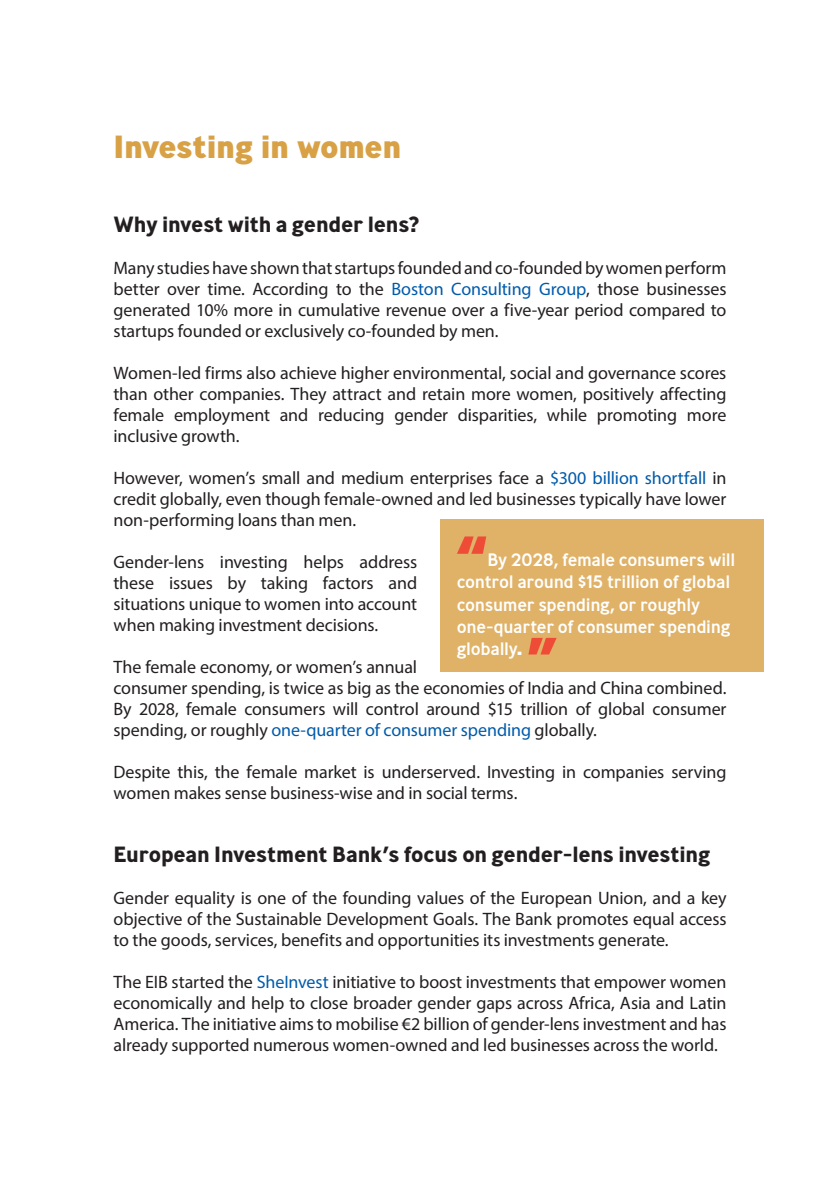
<style>
.page{position:relative;width:840px;height:1191px;background:#fff}
.page>*{position:absolute;margin:0;border:0;box-sizing:border-box;transform-origin:0 0}
.Titre{font:800 32px "Ministry";letter-spacing:-.015em;color:#d8a145}
.Sous-titre{font:700 22px "Ministry";letter-spacing:-.01em;color:#231f20}
.Texte_courrant{font:18px/21px "Myriad Pro";letter-spacing:-.005em;color:#231f20;text-align:justify}
._03_Accroche{font:500 18px/22px "Ministry";letter-spacing:-.02em;color:#fff}
.s1{color:#015bab}
.s2{font-weight:800}
</style>
<div class="page">
<div style="left:439px;top:519px;width:324px;height:153px;background:#dfb268"></div>
<svg style="left:457px;top:536px;width:29px;height:18px"></svg>
<svg style="left:528px;top:638px;width:28px;height:16px"></svg>
<p class="Titre" style="left:113px;top:126px;width:289px">Investing in women</p>
<p class="Sous-titre" style="left:113px;top:210px;width:307px">Why invest with a gender lens?</p>
<p class="Texte_courrant" style="left:113px;top:257px;width:614px">Many studies have shown that startups founded and co-founded by women perform better over time. According to the <span class="s1">Boston Consulting Group</span>, those businesses generated 10% more in cumulative revenue over a five-year period compared to startups founded or exclusively co-founded by men.</p>
<p class="Texte_courrant" style="left:113px;top:362px;width:614px">Women-led firms also achieve higher environmental, social and governance scores than other companies. They attract and retain more women, positively affecting female employment and reducing gender disparities, while promoting more inclusive growth.</p>
<p class="Texte_courrant" style="left:113px;top:467px;width:614px">However, women’s small and medium enterprises face a <span class="s1">$300 billion shortfall</span> in credit globally, even though female-owned and led businesses typically have lower non-performing loans than men.</p>
<p class="Texte_courrant" style="left:113px;top:551px;width:305px">Gender-lens investing helps address these issues by taking factors and situations unique to women into account when making investment decisions.</p>
<p class="Texte_courrant" style="left:113px;top:656px;width:614px;text-align:left">The female economy, or women’s annual<br>consumer spending, is twice as big as the economies of India and China combined.<br>By 2028, female consumers will control around $15 trillion of global consumer spending, or roughly <span class="s1">one-quarter of consumer spending</span> globally.</p>
<p class="Texte_courrant" style="left:113px;top:761px;width:614px">Despite this, the female market is underserved. Investing in companies serving women makes sense business-wise and in social terms.</p>
<p class="_03_Accroche" style="left:456px;top:549px;width:280px;text-indent:30px">By 2028, female consumers will control around $15 trillion of global consumer spending, or roughly one-quarter of consumer spending globally<span class="s2">.</span></p>
<p class="Sous-titre" style="left:113px;top:840px;width:598px">European Investment Bank’s focus on gender-lens investing</p>
<p class="Texte_courrant" style="left:113px;top:887px;width:614px">Gender equality is one of the founding values of the European Union, and a key objective of the Sustainable Development Goals. The Bank promotes equal access to the goods, services, benefits and opportunities its investments generate.</p>
<p class="Texte_courrant" style="left:113px;top:971px;width:614px">The EIB started the <span class="s1">SheInvest</span> initiative to boost investments that empower women economically and help to close broader gender gaps across Africa, Asia and Latin America. The initiative aims to mobilise €2 billion of gender-lens investment and has already supported numerous women-owned and led businesses across the world.</p>
</div>
